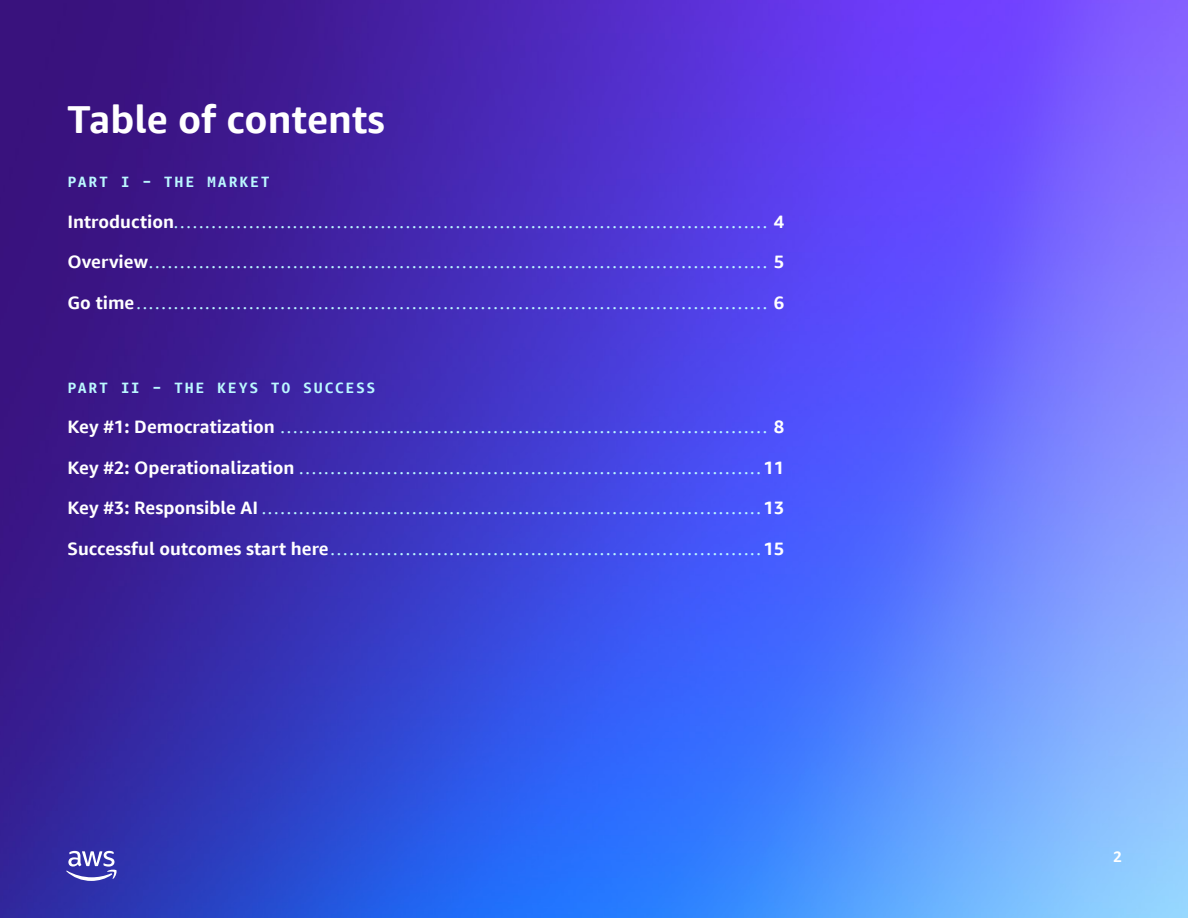
<style>
.page{position:relative;width:1188px;height:918px;background:#fff}
.page>*{position:absolute;margin:0;border:0;box-sizing:border-box;transform-origin:0 0}
.Headline{font:700 39px "Amazon Ember Display";color:#fff}
.t1{font:18px "Amazon Ember Display";color:#bbf8ff}
.Small_Eyebrow{font:700 15px "Amazon Ember Mono";letter-spacing:.115em;color:#bbf8ff}
.t2{font:700 15px "Amazon Ember";color:#fff}
.s1{font-weight:700;color:#fff}
</style>
<div class="page">
<img style="left:0;top:0;width:1188px;height:918px">
<svg style="left:66px;top:851px;width:51px;height:30px"></svg>
<p class="Headline" style="left:68px;top:95px;width:319px">Table of contents</p>
<p class="Small_Eyebrow" style="left:68px;top:172px;width:204px">PART I – THE MARKET</p>
<p class="t1" style="left:68px;top:210px;width:718px"><span class="s1">Introduction</span>............................................................................................... <span class="s1">4</span></p>
<p class="t1" style="left:68px;top:251px;width:718px"><span class="s1">Overview</span>................................................................................................... <span class="s1">5</span></p>
<p class="t1" style="left:68px;top:291px;width:718px"><span class="s1">Go time</span>..................................................................................................... <span class="s1">6</span></p>
<p class="Small_Eyebrow" style="left:68px;top:378px;width:310px">PART II – THE KEYS TO SUCCESS</p>
<p class="t1" style="left:68px;top:416px;width:718px"><span class="s1">Key #1: Democratization</span> .............................................................................. <span class="s1">8</span></p>
<p class="t1" style="left:68px;top:456px;width:718px"><span class="s1">Key #2: Operationalization</span> ..........................................................................<span class="s1">11</span></p>
<p class="t1" style="left:68px;top:497px;width:718px"><span class="s1">Key #3: Responsible AI</span>................................................................................<span class="s1">13</span></p>
<p class="t1" style="left:68px;top:537px;width:718px"><span class="s1">Successful outcomes start here</span>.....................................................................<span class="s1">15</span></p>
<p class="t2" style="left:1113px;top:847px;width:10px">2</p>
</div>
